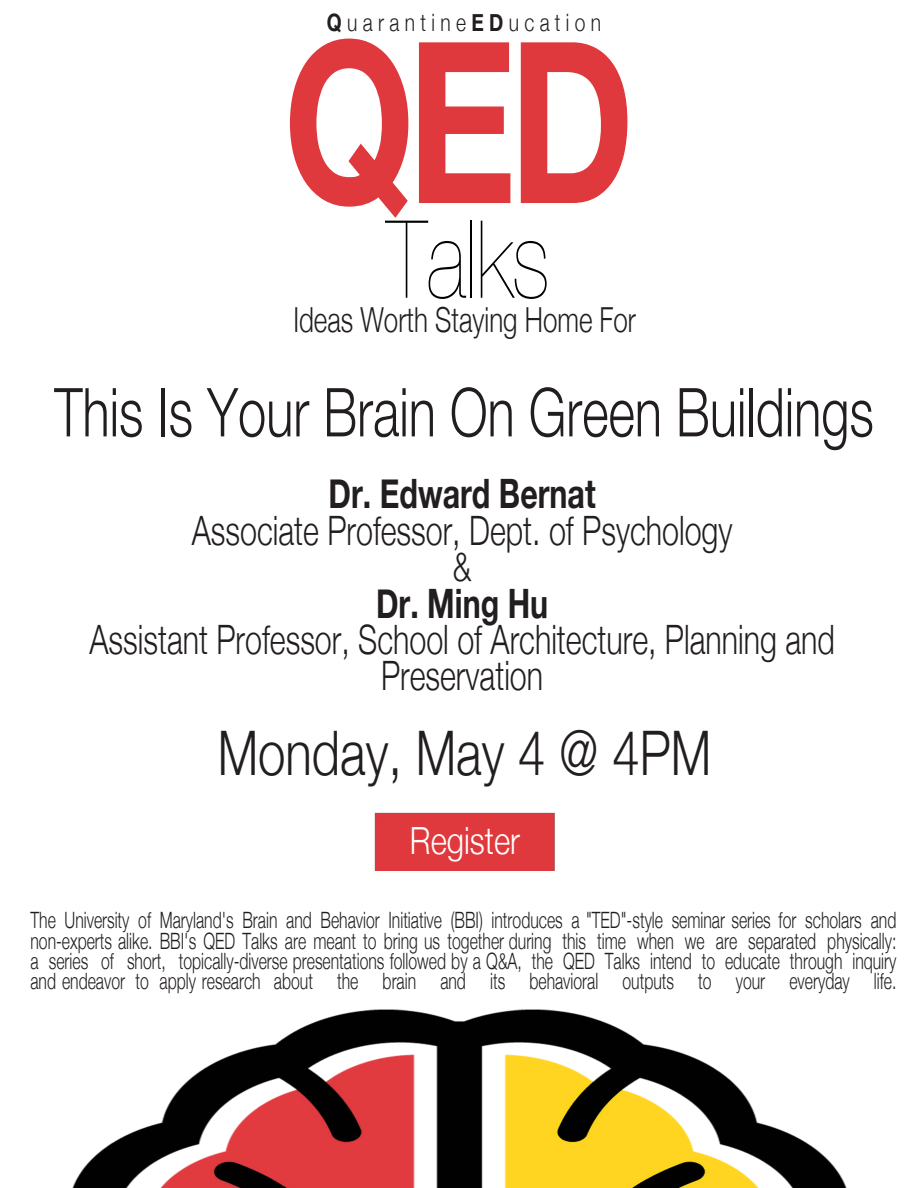
<style>
.page{position:relative;width:918px;height:1188px;background:#fff}
.page>*{position:absolute;margin:0;border:0;box-sizing:border-box;transform-origin:0 0}
.Talk_title{font:700 225px "Helvetica Neue";color:#df393d;scale:.75 1}
.t1{font:200 108px "Helvetica Neue";color:#000;scale:.75 1}
.t2{font:300 67.5px "Helvetica Neue";color:#221e1f;scale:.75 1}
.t3{font:300 61.5px "Helvetica Neue";color:#221e1f;scale:.8 1}
.t4{font:300 40.5px/36.5px "Helvetica Neue";color:#221e1f;text-align:center;scale:.75 1}
.t5{font:700 40.5px "Helvetica Neue";color:#221e1f;scale:.75 1}
.t6{font:300 37.5px "Helvetica Neue";color:#fff;scale:.83 1}
.t7{font:300 34.5px "Helvetica Neue";color:#221e1f;scale:.75 1}
.t8{font:300 24px "Helvetica Neue";letter-spacing:.28em;color:#221e1f;scale:.8 1}
.t9{font:300 22.5px/20.2px "Helvetica Neue";color:#221e1f;text-align:justify;scale:.7 1}
.s1{font-weight:700}
</style>
<div class="page">
<div style="left:374px;top:813px;width:181px;height:57px;background:#df393d"></div>
<img style="left:72px;top:1009px;width:775px;height:179px">
<p class="t8" style="left:327px;top:3px;width:344px"><span class="s1">Q</span>uarantine<span class="s1">ED</span>ucation</p>
<p class="Talk_title" style="left:284px;top:-54px;width:469px">QED</p>
<h2 class="t1" style="left:386px;top:176px;width:219px">Talks</h2>
<h3 class="t7" style="left:293px;top:292px;width:458px">Ideas Worth Staying Home For</h3>
<h3 class="t2" style="left:54px;top:358px;width:1094px">This Is Your Brain On Green Buildings</h3>
<h3 class="t5" style="left:329px;top:462px;width:358px">Dr. Edward Bernat</h3>
<h3 class="t4" style="left:192px;top:509px;width:722px">Associate Professor, Dept. of Psychology &amp;</h3>
<h3 class="t5" style="left:376px;top:572px;width:231px">Dr. Ming Hu</h3>
<h3 class="t4" style="left:89px;top:618px;width:995px">Assistant Professor, School of Architecture, Planning and<br>Preservation</h3>
<h3 class="t3" style="left:218px;top:703px;width:618px">Monday, May 4 @ 4PM</h3>
<h3 class="t6" style="left:410px;top:810px;width:134px">Register</h3>
<p class="t9" style="left:30px;top:909px;width:1239px">The University of Maryland's Brain and Behavior Initiative (BBI) introduces a "TED"-style seminar series for scholars and non-experts alike. BBI's QED Talks are meant to bring us together during this time when we are separated physically: a series of short, topically-diverse presentations followed by a Q&amp;A, the QED Talks intend to educate through inquiry and endeavor to apply research about the brain and its behavioral outputs to your everyday life.</p>
</div>
